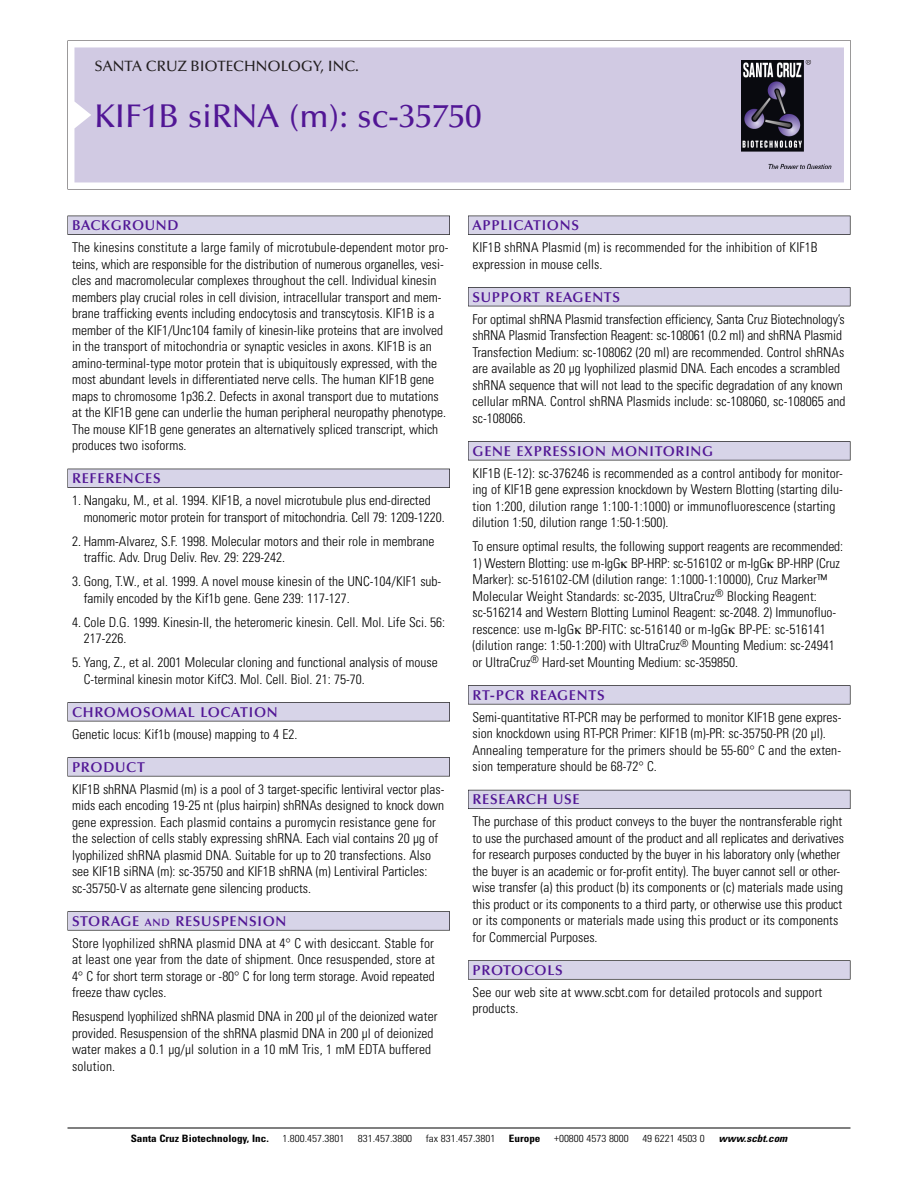
<style>
.page{position:relative;width:918px;height:1188px;background:#fff}
.page>*{position:absolute;margin:0;border:0;box-sizing:border-box;transform-origin:0 0}
.t1{font:500 33px "Optima";color:#511695}
.t2{font:500 15px "Optima";color:#231f20}
.t3{font:600 14.25px "Optima";letter-spacing:.05em;color:#511695}
.t4{font:300 condensed 13.5px/16.5px "Univers";color:#000}
.t5{font:300 condensed 10.2px "Univers";color:#000;scale:1.1 1}
.t6{font:700 condensed 10.2px "Univers";color:#000;scale:1.1 1}
.t7{font:italic 700 condensed 10.2px "Univers";color:#000;scale:1.1 1}
.s1{font-size:10.65px}
</style>
<div class="page">
<svg style="left:74px;top:41px;width:777px;height:148px"></svg>
<div style="left:74px;top:47px;width:770px;height:135px;background:#d1cae3"></div>
<img style="left:741px;top:60px;width:90px;height:108px">
<div style="left:68px;top:216px;width:382px;height:19px;background:#535256"></div>
<div style="left:68px;top:216px;width:381px;height:18px;background:#d7d4e8"></div>
<div style="left:68px;top:469px;width:382px;height:19px;background:#525156"></div>
<div style="left:68px;top:469px;width:381px;height:18px;background:#d7d4e8"></div>
<div style="left:68px;top:702px;width:382px;height:19px;background:#545357"></div>
<div style="left:68px;top:703px;width:381px;height:18px;background:#d7d4e8"></div>
<div style="left:68px;top:757px;width:382px;height:19px;background:#575659"></div>
<div style="left:68px;top:758px;width:381px;height:18px;background:#d7d4e8"></div>
<svg style="left:68px;top:911px;width:382px;height:20px"></svg>
<div style="left:68px;top:912px;width:381px;height:18px;background:#d7d4e8"></div>
<div style="left:468px;top:216px;width:382px;height:19px;background:#535256"></div>
<div style="left:468px;top:216px;width:382px;height:18px;background:#d7d4e8"></div>
<div style="left:468px;top:287px;width:382px;height:19px;background:#515155"></div>
<div style="left:468px;top:288px;width:382px;height:18px;background:#d7d4e8"></div>
<div style="left:468px;top:441px;width:382px;height:19px;background:#545357"></div>
<div style="left:468px;top:442px;width:382px;height:18px;background:#d7d4e8"></div>
<div style="left:468px;top:685px;width:382px;height:19px;background:#575659"></div>
<div style="left:468px;top:686px;width:382px;height:18px;background:#d7d4e8"></div>
<div style="left:468px;top:790px;width:382px;height:19px;background:#595860"></div>
<div style="left:468px;top:790px;width:382px;height:18px;background:#d7d4e8"></div>
<div style="left:468px;top:960px;width:382px;height:20px;background:#676767"></div>
<div style="left:468px;top:961px;width:382px;height:18px;background:#d7d4e8"></div>
<hr style="left:68px;top:1128px;width:782px;height:1px;background:#000">
<p class="t2" style="left:94px;top:60px;width:266px">SANTA CRUZ BIOTECHNOLOGY, INC.</p>
<p class="t1" style="left:94px;top:102px;width:389px">KIF1B siRNA (m): sc-35750</p>
<p class="t3" style="left:72px;top:219px;width:108px">BACKGROUND</p>
<p class="t4" style="left:72px;top:240px;width:378px">The kinesins constitute a large family of microtubule-dependent motor pro&shy;teins, which are responsible for the distribution of numerous organelles, vesi&shy;cles and macromolecular complexes throughout the cell. Individual kinesin members play crucial roles in cell division, intracellular transport and mem&shy;brane trafficking events including endocytosis and transcytosis. KIF1B is a member of the KIF1/Unc104 family of kinesin-like proteins that are involved in the transport of mitochondria or synaptic vesicles in axons. KIF1B is an amino-terminal-type motor protein that is ubiquitously expressed, with the most abundant levels in differentiated nerve cells. The human KIF1B gene maps to chromosome 1p36.2. Defects in axonal transport due to mutations at the KIF1B gene can underlie the human peripheral neuropathy phenotype.<br>The mouse KIF1B gene generates an alternatively spliced transcript, which produces two isoforms.</p>
<p class="t3" style="left:72px;top:472px;width:90px">REFERENCES</p>
<p class="t4" style="left:84px;top:493px;width:362px;text-indent:-12px">1. Nangaku, M., et al. 1994. KIF1B, a novel microtubule plus end-directed monomeric motor protein for transport of mitochondria. Cell 79: 1209-1220.</p>
<p class="t4" style="left:84px;top:534px;width:352px;text-indent:-12px">2. Hamm-Alvarez, S.F. 1998. Molecular motors and their role in membrane traffic. Adv. Drug Deliv. Rev. 29: 229-242.</p>
<p class="t4" style="left:84px;top:574px;width:359px;text-indent:-12px">3. Gong, T.W., et al. 1999. A novel mouse kinesin of the UNC-104/KIF1 sub&shy;family encoded by the Kif1b gene. Gene 239: 117-127.</p>
<p class="t4" style="left:84px;top:615px;width:363px;text-indent:-12px">4. Cole D.G. 1999. Kinesin-II, the heteromeric kinesin. Cell. Mol. Life Sci. 56:<br>217-226.</p>
<p class="t4" style="left:84px;top:655px;width:356px;text-indent:-12px">5. Yang, Z., et al. 2001 Molecular cloning and functional analysis of mouse<br>C-terminal kinesin motor KifC3. Mol. Cell. Biol. 21: 75-70.</p>
<p class="t3" style="left:72px;top:706px;width:207px">CHROMOSOMAL LOCATION</p>
<p class="t4" style="left:72px;top:727px;width:227px">Genetic locus: Kif1b (mouse) mapping to 4 E2.</p>
<p class="t3" style="left:72px;top:761px;width:74px">PRODUCT</p>
<p class="t4" style="left:72px;top:782px;width:374px">KIF1B shRNA Plasmid (m) is a pool of 3 target-specific lentiviral vector plas&shy;mids each encoding 19-25 nt (plus hairpin) shRNAs designed to knock down gene expression. Each plasmid contains a puromycin resistance gene for the selection of cells stably expressing shRNA. Each vial contains 20 µg of lyophilized shRNA plasmid DNA. Suitable for up to 20 transfections. Also see KIF1B siRNA (m): sc-35750 and KIF1B shRNA (m) Lentiviral Particles: sc-35750-V as alternate gene silencing products.</p>
<p class="t3" style="left:72px;top:915px;width:216px">STORAGE <span class="s1">AND</span> RESUSPENSION</p>
<p class="t4" style="left:72px;top:936px;width:364px;text-align:justify">Store lyophilized shRNA plasmid DNA at 4° C with desiccant. Stable for at least one year from the date of shipment. Once resuspended, store at 4° C for short term storage or -80° C for long term storage. Avoid repeated freeze thaw cycles.</p>
<p class="t4" style="left:72px;top:1010px;width:367px">Resuspend lyophilized shRNA plasmid DNA in 200 µl of the deionized water provided. Resuspension of the shRNA plasmid DNA in 200 µl of deionized water makes a 0.1 µg/µl solution in a 10 mM Tris, 1 mM EDTA buffered solution.</p>
<p class="t3" style="left:473px;top:219px;width:108px">APPLICATIONS</p>
<p class="t4" style="left:473px;top:240px;width:347px">KIF1B shRNA Plasmid (m) is recommended for the inhibition of KIF1B expression in mouse cells.</p>
<p class="t3" style="left:473px;top:291px;width:149px">SUPPORT REAGENTS</p>
<p class="t4" style="left:473px;top:312px;width:374px">For optimal shRNA Plasmid transfection efficiency, Santa Cruz Biotechnology’s shRNA Plasmid Transfection Reagent: sc-108061 (0.2 ml) and shRNA Plasmid Transfection Medium: sc-108062 (20 ml) are recommended. Control shRNAs are available as 20 µg lyophilized plasmid DNA. Each encodes a scrambled shRNA sequence that will not lead to the specific degradation of any known cellular mRNA. Control shRNA Plasmids include: sc-108060, sc-108065 and sc-108066.</p>
<p class="t3" style="left:473px;top:445px;width:242px">GENE EXPRESSION MONITORING</p>
<p class="t4" style="left:473px;top:466px;width:372px">KIF1B (E-12): sc-376246 is recommended as a control antibody for monitor&shy;ing of KIF1B gene expression knockdown by Western Blotting (starting dilu&shy;tion 1:200, dilution range 1:100-1:1000) or immunofluorescence (starting dilution 1:50, dilution range 1:50-1:500).</p>
<p class="t4" style="left:473px;top:540px;width:372px">To ensure optimal results, the following support reagents are recommended:</p>
<p class="t4" style="left:473px;top:556px;width:369px">1) Western Blotting: use m-IgG BP-HRP: sc-516102 or m-IgG BP-HRP (Cruz Marker): sc-516102-CM (dilution range: 1:1000-1:10000), Cruz Marker™ Molecular Weight Standards: sc-2035, UltraCruz<sup>®</sup> Blocking Reagent: sc-516214 and Western Blotting Luminol Reagent: sc-2048. 2) Immunofluo&shy;rescence: use m-IgG BP-FITC: sc-516140 or m-IgG BP-PE: sc-516141 (dilution range: 1:50-1:200) with UltraCruz<sup>®</sup> Mounting Medium: sc-24941 or UltraCruz<sup>®</sup> Hard-set Mounting Medium: sc-359850.</p>
<p class="t3" style="left:473px;top:689px;width:134px">RT-PCR REAGENTS</p>
<p class="t4" style="left:473px;top:710px;width:371px">Semi-quantitative RT-PCR may be performed to monitor KIF1B gene expres&shy;sion knockdown using RT-PCR Primer: KIF1B (m)-PR: sc-35750-PR (20 µl).<br>Annealing temperature for the primers should be 55-60° C and the exten&shy;sion temperature should be 68-72° C.</p>
<p class="t3" style="left:473px;top:793px;width:109px">RESEARCH USE</p>
<p class="t4" style="left:473px;top:815px;width:373px">The purchase of this product conveys to the buyer the nontransferable right to use the purchased amount of the product and all replicates and derivatives for research purposes conducted by the buyer in his laboratory only (whether the buyer is an academic or for-profit entity). The buyer cannot sell or other&shy;wise transfer (a) this product (b) its components or (c) materials made using this product or its components to a third party, or otherwise use this product or its components or materials made using this product or its components for Commercial Purposes.</p>
<p class="t3" style="left:473px;top:964px;width:92px">PROTOCOLS</p>
<p class="t4" style="left:473px;top:985px;width:351px">See our web site at www.scbt.com for detailed protocols and support products.</p>
<p class="t6" style="left:131px;top:1135px;width:127px">Santa Cruz Biotechnology, Inc.</p>
<p class="t5" style="left:282px;top:1135px;width:58px">1.800.457.3801</p>
<p class="t5" style="left:358px;top:1135px;width:51px">831.457.3800</p>
<p class="t5" style="left:426px;top:1135px;width:65px">fax 831.457.3801</p>
<p class="t6" style="left:509px;top:1135px;width:30px">Europe</p>
<p class="t5" style="left:554px;top:1135px;width:69px">+00800 4573 8000</p>
<p class="t5" style="left:642px;top:1135px;width:58px">49 6221 4503 0</p>
<p class="t7" style="left:719px;top:1135px;width:66px">www.scbt.com</p>
</div>
